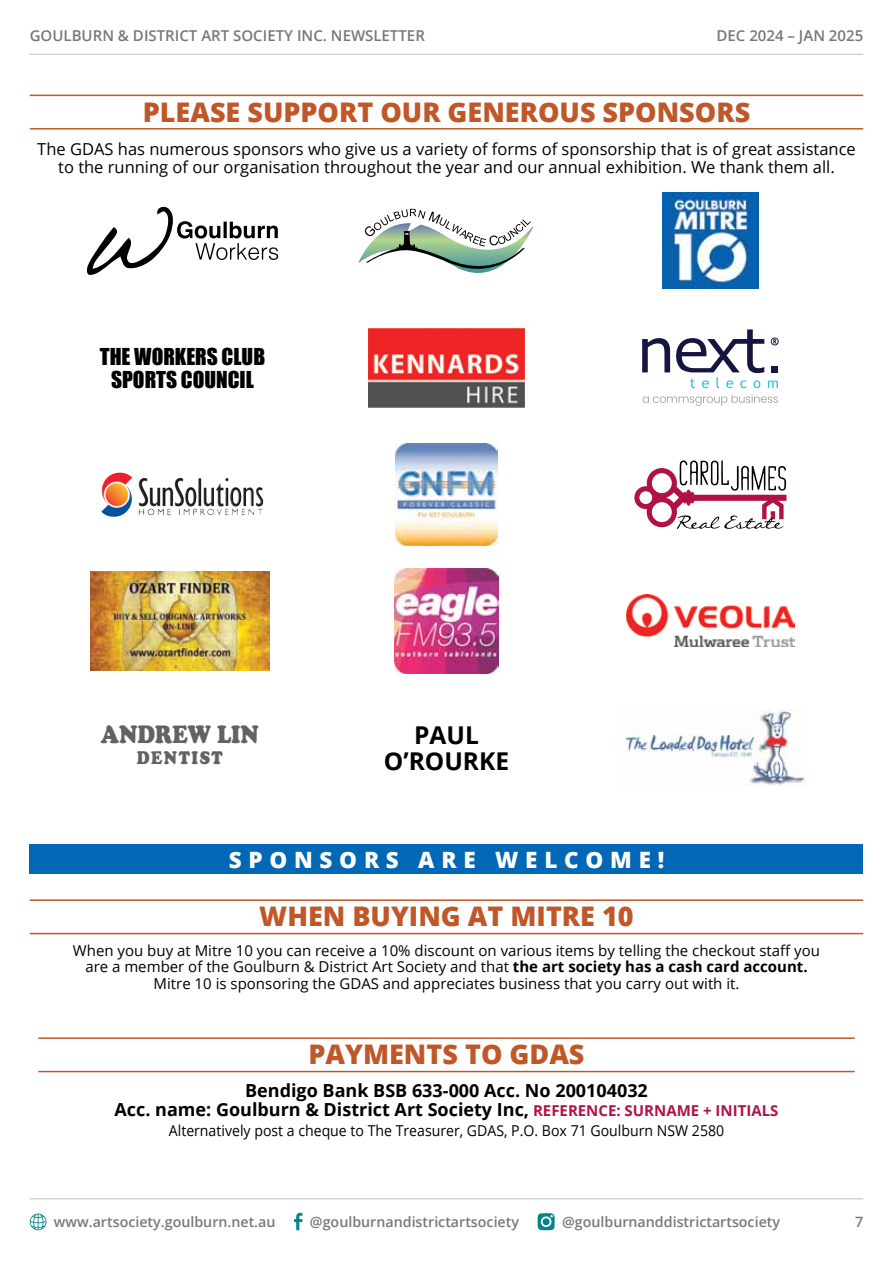
<style>
.page{position:relative;width:893px;height:1263px;background:#fff}
.page>*{position:absolute;margin:0;border:0;box-sizing:border-box;transform-origin:0 0}
.t1{font:800 27px "Open Sans";color:#c05728}
.t2{font:24.75px "Cooper Black Std";color:#616264;scale:.85 1}
.t3{font:700 24.6px/26.1px "Open Sans";color:#000;text-align:center}
.t4{font:800 22.5px "Open Sans";color:#fff}
.t5{font:21.45px/22.8px "Impact";color:#000;text-align:center}
.t6{font:700 18px/19.5px "Open Sans";color:#000}
.t7{font:18px "Cooper Black Std";letter-spacing:.1em;color:#616264;scale:.85 1}
.t8{font:16.5px/18px "Open Sans";color:#000;text-align:center}
.t9{font:15px/16.5px "Open Sans";color:#000;text-align:center}
.t10{font:15px "Open Sans";color:#000;scale:.94 1}
.t11{font:600 15px "Open Sans";color:#77787b}
.t12{font:700 15px "Open Sans";color:#b01247}
.t13{font:600 14.25px "Open Sans";color:#77787b}
.s1{font-weight:700}
.s2{font-size:15px;color:#b01247}
</style>
<div class="page">
<hr style="left:30px;top:54px;width:833px;height:1px;background:#bcbec0">
<hr style="left:30px;top:1198px;width:833px;height:1px;background:#bcbec0">
<svg style="left:30px;top:1213px;width:16px;height:17px"></svg>
<svg style="left:294px;top:1213px;width:8px;height:17px"></svg>
<svg style="left:538px;top:1213px;width:17px;height:17px"></svg>
<hr style="left:30px;top:95px;width:833px;height:1px;background:#c05728">
<hr style="left:30px;top:128px;width:833px;height:2px;background:#c05728">
<div style="left:30px;top:844px;width:833px;height:30px;background:#0068b4"></div>
<hr style="left:38px;top:1037px;width:817px;height:2px;background:#c05728">
<hr style="left:38px;top:1071px;width:817px;height:1px;background:#c05728">
<hr style="left:30px;top:899px;width:833px;height:2px;background:#c05728">
<hr style="left:30px;top:933px;width:833px;height:1px;background:#c05728">
<svg style="left:359px;top:209px;width:174px;height:64px"></svg>
<svg style="left:86px;top:206px;width:192px;height:69px"></svg>
<img style="left:662px;top:193px;width:96px;height:96px">
<img style="left:368px;top:328px;width:157px;height:79px">
<svg style="left:642px;top:338px;width:28px;height:34px"></svg>
<svg style="left:676px;top:329px;width:103px;height:59px"></svg>
<svg style="left:643px;top:394px;width:135px;height:12px"></svg>
<img style="left:395px;top:443px;width:103px;height:102px">
<img style="left:102px;top:472px;width:17px;height:31px">
<img style="left:394px;top:569px;width:105px;height:105px">
<svg style="left:634px;top:460px;width:152px;height:69px"></svg>
<img style="left:624px;top:709px;width:181px;height:77px">
<img style="left:91px;top:572px;width:178px;height:98px">
<img style="left:627px;top:594px;width:167px;height:52px">
<p class="t11" style="left:30px;top:26px;width:397px">Goulburn &amp; District Art Society I nc. N ewsletter</p>
<p class="t11" style="left:717px;top:26px;width:148px">d ec 2024 – Jan 2025</p>
<h1 class="t1" style="left:143px;top:91px;width:124px">PLEASE SUPPOR</h1>
<h1 class="t1" style="left:357px;top:91px;width:44px">T OUR</h1>
<h1 class="t1" style="left:448px;top:91px;width:92px">GENEROUS</h1>
<h1 class="t1" style="left:603px;top:91px;width:20px">SPONSORS</h1>
<p class="t8" style="left:37px;top:140px;width:820px">The GDAS has numerous sponsors who give us a variety of forms of sponsorship that is of great assistance to the running of our organisation throughout the year and our annual exhibition. We thank them all.</p>
<h3 class="t5" style="left:100px;top:344px;width:167px">THE WORKERS CLUB<br>SPORTS COUNCIL</h3>
<h2 class="t2" style="left:101px;top:719px;width:187px">ANDREW LIN</h2>
<p class="t7" style="left:137px;top:747px;width:103px">DENTIST</p>
<h3 class="t3" style="left:384px;top:721px;width:123px">Paul<br>O’Ro urke</h3>
<h3 class="t4" style="left:229px;top:842px;width:42px">S PONSORS</h3>
<h3 class="t4" style="left:418px;top:842px;width:149px">AR E WELCOM</h3>
<h3 class="t4" style="left:639px;top:842px;width:27px">E !</h3>
<h1 class="t1" style="left:259px;top:896px;width:376px">WHEN BUYING AT MITRE 10</h1>
<p class="t9" style="left:73px;top:942px;width:749px">When you buy at Mitre 10 you can receive a 10% discount on various items by telling the checkout staff you are a member of the Goulburn &amp; District Art Society and that <span class="s1">the art society has a cash card account.<br></span>Mitre 10 is sponsoring the GDAS and appreciates business that you carry out with it.</p>
<h1 class="t1" style="left:308px;top:1034px;width:39px">PAYM</h1>
<h1 class="t1" style="left:389px;top:1034px;width:197px">ENTS TO GDAS</h1>
<p class="t6" style="left:114px;top:1080px;width:535px;text-indent:131px">Bendigo Bank BSB 633-000 Acc. No 200104032<br>Acc. name: Goulburn &amp; District Art Society Inc, <span class="s2">Refe</span></p>
<p class="t12" style="left:568px;top:1100px;width:20px">rence</p>
<p class="t12" style="left:616px;top:1100px;width:50px">: Surname</p>
<p class="t12" style="left:703px;top:1100px;width:27px">+ Initia</p>
<p class="t12" style="left:762px;top:1100px;width:17px">ls</p>
<p class="t10" style="left:169px;top:1120px;width:592px">Alternatively post a cheque to The Treasurer, GDAS, P.O. Box 71 Goulburn NSW 2580</p>
<p class="t13" style="left:54px;top:1212px;width:223px">www.artsociety.goulburn.net.au</p>
<p class="t13" style="left:310px;top:1212px;width:211px">@goulburnandistrictartsociety</p>
<p class="t13" style="left:562px;top:1212px;width:220px">@goulburnanddistrictartsociety</p>
<p class="t13" style="left:855px;top:1212px;width:10px">7</p>
</div>
